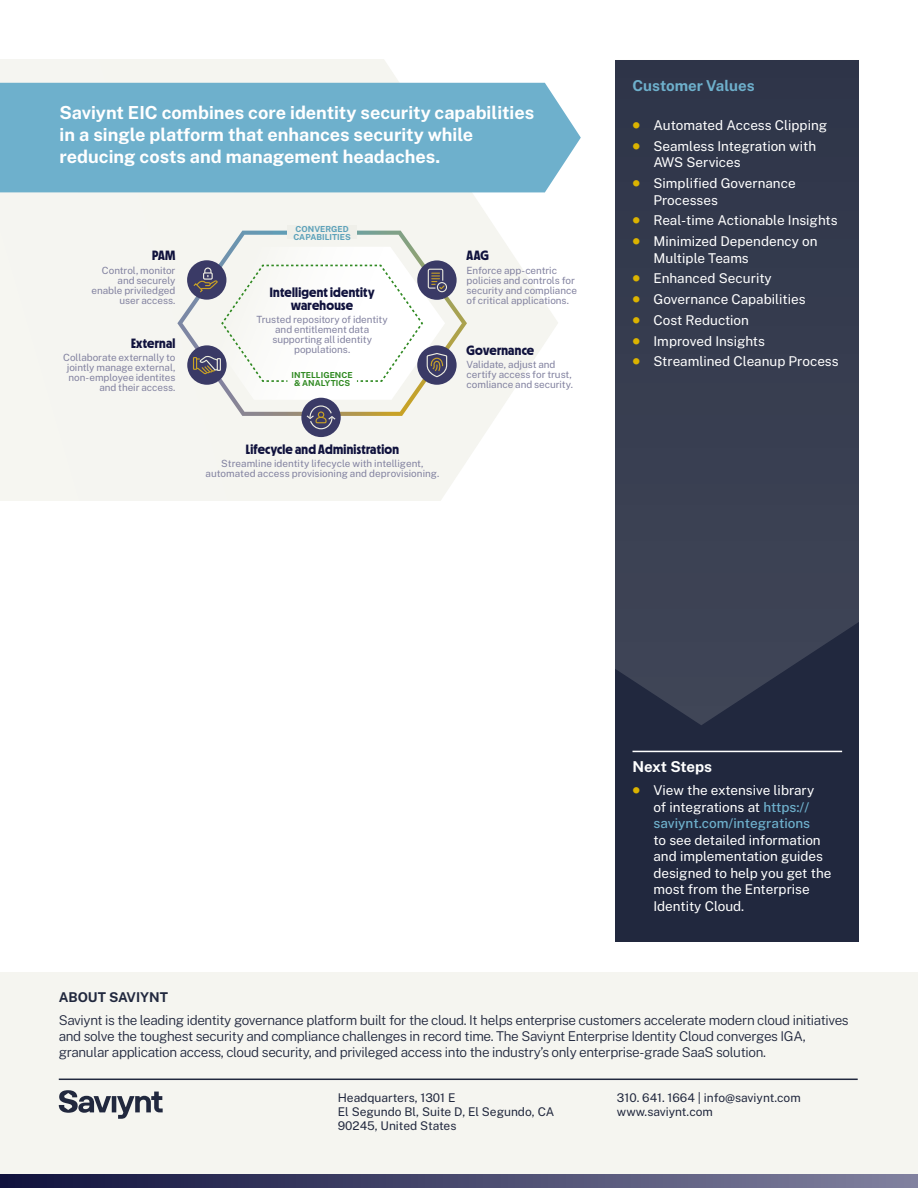
<style>
.page{position:relative;width:918px;height:1188px;background:#fff}
.page>*{position:absolute;margin:0;border:0;box-sizing:border-box;transform-origin:0 0}
.t1{font:700 18px/21.6px "Public Sans";color:#fff}
.t2{font:700 15px "Public Sans";color:#6eb0cc}
.t3{font:700 15px "Public Sans";letter-spacing:-.015em;color:#fff}
.t4{font:13.5px/16.5px "Public Sans";color:#fff}
.t5{font:300 13.5px/16.2px "Public Sans";letter-spacing:-.025em;color:#21283e}
.t6{font:700 13.5px "Public Sans";color:#21283e}
.t7{font:700 13.35px/12.8px "MD Nichrome";letter-spacing:.02em;color:#10123d;text-align:center}
.t8{font:12px/14.4px "Public Sans";color:#21283e}
.t9{font:9.9px/9.9px "Public Sans";letter-spacing:-.005em;color:#8282a0;text-align:center}
.t10{font:700 8.25px/8.2px "Public Sans";letter-spacing:.005em;color:#2f8921;text-align:center}
.t11{font:700 8.25px/8.2px "Public Sans";letter-spacing:.005em;color:#5ba1ba}
.s1{font-weight:900;font-size:21px;color:#dbb300}
.s2{font-weight:100;color:#6eb0cc}
</style>
<div class="page">
<div style="left:616px;top:60px;width:243px;height:881px;background:#21283e"></div>
<svg style="left:616px;top:60px;width:243px;height:665px;fill:#363c4f"></svg>
<hr style="left:633px;top:751px;width:209px;height:1px;background:#fff">
<div style="left:0;top:973px;width:918px;height:215px;background:#f5f5f0"></div>
<hr style="left:59px;top:1079px;width:799px;height:1px;background:#21283e">
<svg style="left:59px;top:1090px;width:104px;height:29px"></svg>
<svg style="left:0;top:1174px;width:918px;height:14px"></svg>
<svg style="left:0;top:60px;width:558px;height:441px;fill:#f5f5f1"></svg>
<svg style="left:177px;top:231px;width:290px;height:185px"></svg>
<div style="left:287px;top:226px;width:70px;height:13px;background:#efefe9"></div>
<div style="left:417px;top:345px;width:40px;height:40px;background:#3a3a66;border-radius:50%"></div>
<div style="left:301px;top:398px;width:40px;height:39px;background:#3a3a66;border-radius:50%"></div>
<svg style="left:187px;top:345px;width:40px;height:40px"></svg>
<div style="left:417px;top:260px;width:40px;height:40px;background:#3a3a66;border-radius:50%"></div>
<div style="left:187px;top:260px;width:39px;height:40px;background:#3a3a66;border-radius:50%"></div>
<svg style="left:192px;top:247px;width:256px;height:183px"></svg>
<div style="left:0;top:83px;width:581px;height:109px;background:#6eb0cc"></div>
<h1 class="t1" style="left:60px;top:101px;width:476px">Saviynt EIC combines core identity security capabilities in a single platform that enhances security while reducing costs and management headaches.</h1>
<h3 class="t7" style="left:152px;top:249px;width:25px">PAM</h3>
<p class="t9" style="left:92px;top:265px;width:85px;text-align:right">Control, monitor and securely enable priviledged user access.</p>
<h3 class="t7" style="left:131px;top:336px;width:46px">External</h3>
<p class="t9" style="left:63px;top:352px;width:114px;text-align:right">Collaborate externally to jointly manage external, non-employee identites and their access.</p>
<p class="t11" style="left:293px;top:224px;width:59px">CONVERGED<br>CAPABILITIES</p>
<h3 class="t7" style="left:270px;top:286px;width:106px">Intelligent identity warehouse</h3>
<p class="t9" style="left:257px;top:314px;width:133px">Trusted repository of identity and entitlement data supporting all identity populations.</p>
<p class="t10" style="left:292px;top:370px;width:63px">INTELLIGENCE &amp; ANALYTICS</p>
<h3 class="t7" style="left:246px;top:442px;width:155px">Lifecycle and Administration</h3>
<p class="t9" style="left:206px;top:458px;width:235px">Streamline identity lifecycle with intelligent, automated access provisioning and deprovisioning.</p>
<h3 class="t7" style="left:467px;top:249px;width:24px">AAG</h3>
<p class="t9" style="left:467px;top:265px;width:112px;text-align:left">Enforce app-centric policies and controls for security and compliance of critical applications.</p>
<h3 class="t7" style="left:467px;top:343px;width:69px">Governance</h3>
<p class="t9" style="left:467px;top:359px;width:108px;text-align:left">Validate, adjust and certify access for trust, comliance and security.</p>
<h2 class="t2" style="left:633px;top:74px;width:124px">Customer Values</h2>
<h3 class="t4" style="left:633px;top:116px;width:196px"><span class="s1">•</span> Automated Access Clipping</h3>
<h3 class="t4" style="left:654px;top:137px;width:164px;text-indent:-21px"><span class="s1">•</span> Seamless Integration with<br>AWS Services</h3>
<h3 class="t4" style="left:654px;top:174px;width:144px;text-indent:-21px"><span class="s1">•</span> Simplified Governance<br>Processes</h3>
<h3 class="t4" style="left:633px;top:212px;width:207px"><span class="s1">•</span> Real-time Actionable Insights</h3>
<h3 class="t4" style="left:654px;top:232px;width:165px;text-indent:-21px"><span class="s1">•</span> Minimized Dependency on<br>Multiple Teams</h3>
<h3 class="t4" style="left:633px;top:270px;width:141px"><span class="s1">•</span> Enhanced Security</h3>
<h3 class="t4" style="left:633px;top:290px;width:175px"><span class="s1">•</span> Governance Capabilities</h3>
<h3 class="t4" style="left:633px;top:311px;width:118px"><span class="s1">•</span> Cost Reduction</h3>
<h3 class="t4" style="left:633px;top:332px;width:134px"><span class="s1">•</span> Improved Insights</h3>
<h3 class="t4" style="left:633px;top:353px;width:208px"><span class="s1">•</span> Streamlined Cleanup Process</h3>
<h2 class="t3" style="left:633px;top:756px;width:81px">Next Steps</h2>
<h3 class="t4" style="left:654px;top:782px;width:162px;text-indent:-21px"><span class="s1">•</span> View the extensive library of integrations at <span class="s2">https:// saviynt.com/integrations</span></h3>
<h3 class="t4" style="left:654px;top:831px;width:180px">to see detailed information and implementation guides designed to help you get the most from the Enterprise<br>Identity Cloud.</h3>
<h3 class="t6" style="left:59px;top:987px;width:111px">ABOUT SAVIYNT</h3>
<p class="t5" style="left:59px;top:1011px;width:791px">Saviynt is the leading identity governance platform built for the cloud. It helps enterprise customers accelerate modern cloud initiatives and solve the toughest security and compliance challenges in record time. The Saviynt Enterprise Identity Cloud converges IGA, granular application access, cloud security, and privileged access into the industry’s only enterprise-grade SaaS solution.</p>
<p class="t8" style="left:338px;top:1089px;width:218px">Headquarters, 1301 E<br>El Segundo Bl, Suite D, El Segundo, CA<br>90245, United States</p>
<p class="t8" style="left:617px;top:1089px;width:185px">310. 641. 1664 | info@saviynt.com www.saviynt.com</p>
</div>
